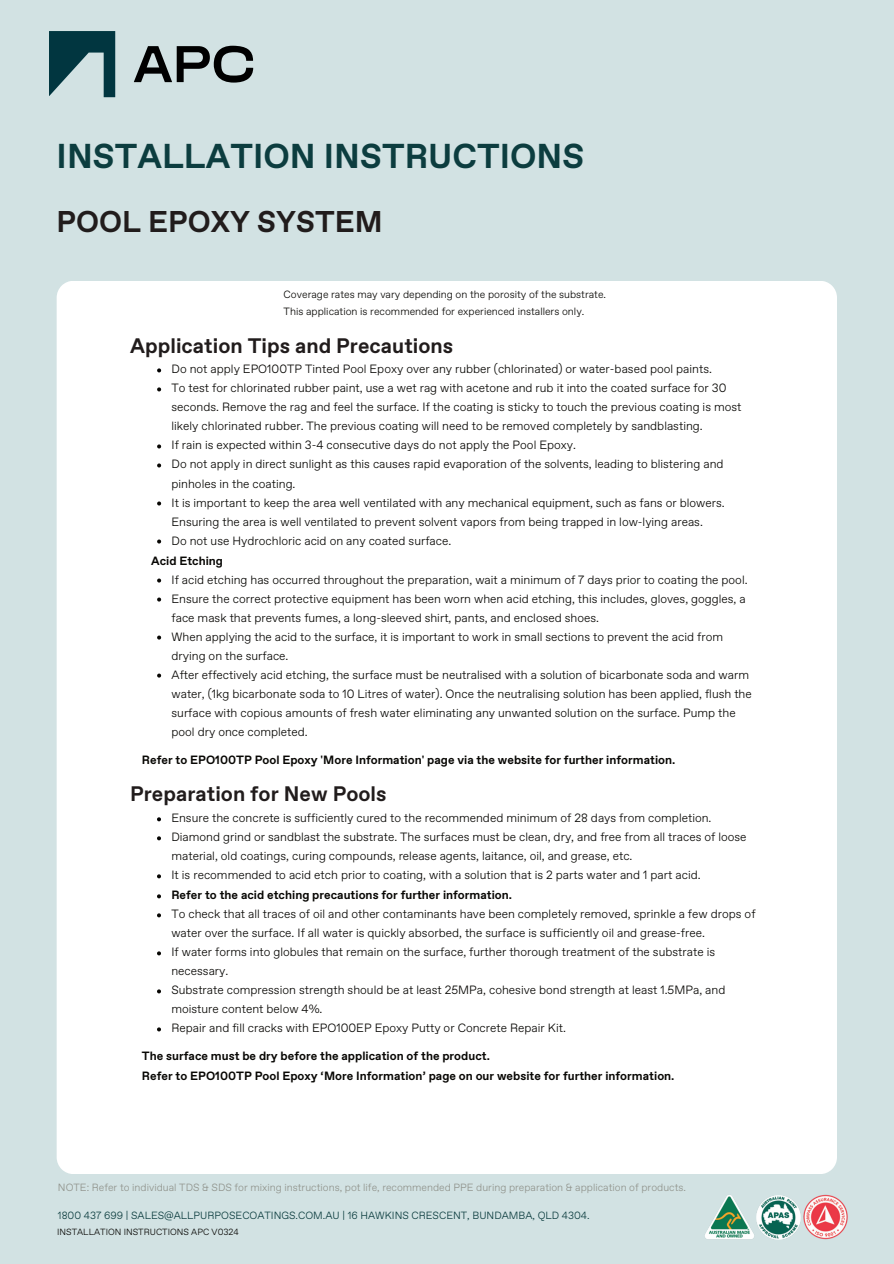
<style>
.page{position:relative;width:894px;height:1264px;background:#fff}
.page>*{position:absolute;margin:0;border:0;box-sizing:border-box;transform-origin:0 0}
.t1{font:700 34.5px "ABC Favorit";color:#0c3d3f}
.t2{font:700 30px "ABC Favorit";color:#211c1c}
.t3{font:700 21px "ABC Favorit";color:#211c1c}
.t4{font:300 12px/19px "ABC Favorit";color:#080704}
.t5{font:700 12px/20px "ABC Favorit";color:#080704}
.t6{font:300 10.5px/16.6px "ABC Favorit";color:#080704}
.t7{font:300 10.5px "ABC Favorit";color:#90938c}
.t8{font:300 10.5px "ABC Favorit";color:#0c3d3f}
.t9{font:300 9px "ABC Favorit";color:#080704}
</style>
<div class="page">
<div style="left:0;top:0;width:893px;height:1263px;background:#d2e2e3"></div>
<div style="left:57px;top:281px;width:779px;height:892px;background:#fff"></div>
<svg style="left:49px;top:31px;width:66px;height:66px"></svg>
<svg style="left:134px;top:46px;width:119px;height:37px"></svg>
<svg style="left:157px;top:368px;width:4px;height:4px"></svg>
<svg style="left:157px;top:387px;width:4px;height:4px"></svg>
<svg style="left:157px;top:444px;width:4px;height:4px"></svg>
<svg style="left:157px;top:463px;width:4px;height:4px"></svg>
<svg style="left:157px;top:501px;width:4px;height:4px"></svg>
<svg style="left:157px;top:539px;width:4px;height:4px"></svg>
<svg style="left:157px;top:578px;width:4px;height:4px"></svg>
<svg style="left:157px;top:597px;width:4px;height:4px"></svg>
<svg style="left:157px;top:635px;width:4px;height:4px"></svg>
<svg style="left:157px;top:673px;width:4px;height:4px"></svg>
<svg style="left:157px;top:817px;width:4px;height:4px"></svg>
<svg style="left:157px;top:836px;width:4px;height:4px"></svg>
<svg style="left:157px;top:874px;width:4px;height:4px"></svg>
<svg style="left:157px;top:894px;width:4px;height:4px"></svg>
<svg style="left:157px;top:913px;width:4px;height:4px"></svg>
<svg style="left:157px;top:951px;width:4px;height:4px"></svg>
<svg style="left:157px;top:989px;width:4px;height:4px"></svg>
<svg style="left:157px;top:1027px;width:4px;height:4px"></svg>
<img style="left:803px;top:1194px;width:45px;height:45px">
<img style="left:763px;top:1195px;width:37px;height:43px">
<img style="left:705px;top:1195px;width:58px;height:44px">
<h1 class="t1" style="left:57px;top:136px;width:529px">INSTALLATION INSTRUCTIONS</h1>
<h2 class="t2" style="left:57px;top:203px;width:327px">POOL EPOXY SYSTEM</h2>
<p class="t6" style="left:283px;top:286px;width:324px">Coverage rates may vary depending on the porosity of the substrate.<br>This application is recommended for experienced installers only.</p>
<h3 class="t3" style="left:130px;top:333px;width:324px">Application Tips and Precautions</h3>
<p class="t4" style="left:171px;top:360px;width:571px">Do not apply EPO100TP Tinted Pool Epoxy over any rubber (chlorinated) or water-based pool paints.<br>To test for chlorinated rubber paint, use a wet rag with acetone and rub it into the coated surface for 30 seconds. Remove the rag and feel the surface. If the coating is sticky to touch the previous coating is most likely chlorinated rubber. The previous coating will need to be removed completely by sandblasting.<br>If rain is expected within 3-4 consecutive days do not apply the Pool Epoxy.<br>Do not apply in direct sunlight as this causes rapid evaporation of the solvents, leading to blistering and pinholes in the coating.<br>It is important to keep the area well ventilated with any mechanical equipment, such as fans or blowers.<br>Ensuring the area is well ventilated to prevent solvent vapors from being trapped in low-lying areas.<br>Do not use Hydrochloric acid on any coated surface.</p>
<p class="t5" style="left:151px;top:550px;width:73px">Acid Etching</p>
<p class="t4" style="left:171px;top:570px;width:581px">If acid etching has occurred throughout the preparation, wait a minimum of 7 days prior to coating the pool.<br>Ensure the correct protective equipment has been worn when acid etching, this includes, gloves, goggles, a face mask that prevents fumes, a long-sleeved shirt, pants, and enclosed shoes.<br>When applying the acid to the surface, it is important to work in small sections to prevent the acid from drying on the surface.<br>After effectively acid etching, the surface must be neutralised with a solution of bicarbonate soda and warm water, (1kg bicarbonate soda to 10 Litres of water). Once the neutralising solution has been applied, flush the surface with copious amounts of fresh water eliminating any unwanted solution on the surface. Pump the pool dry once completed.</p>
<p class="t5" style="left:142px;top:750px;width:535px">Refer to EPO100TP Pool Epoxy 'More Information' page via the website for further information.</p>
<h3 class="t3" style="left:130px;top:781px;width:258px">Preparation for New Pools</h3>
<p class="t4" style="left:171px;top:808px;width:576px">Ensure the concrete is sufficiently cured to the recommended minimum of 28 days from completion.<br>Diamond grind or sandblast the substrate. The surfaces must be clean, dry, and free from all traces of loose material, old coatings, curing compounds, release agents, laitance, oil, and grease, etc.<br>It is recommended to acid etch prior to coating, with a solution that is 2 parts water and 1 part acid.</p>
<p class="t5" style="left:171px;top:885px;width:342px">Refer to the acid etching precautions for further information.</p>
<p class="t4" style="left:171px;top:904px;width:585px">To check that all traces of oil and other contaminants have been completely removed, sprinkle a few drops of water over the surface. If all water is quickly absorbed, the surface is sufficiently oil and grease-free.<br>If water forms into globules that remain on the surface, further thorough treatment of the substrate is necessary.<br>Substrate compression strength should be at least 25MPa, cohesive bond strength at least 1.5MPa, and moisture content below 4%.<br>Repair and fill cracks with EPO100EP Epoxy Putty or Concrete Repair Kit.</p>
<p class="t5" style="left:142px;top:1045px;width:534px">The surface must be dry before the application of the product.<br>Refer to EPO100TP Pool Epoxy ‘More Information’ page on our website for further information.</p>
<p class="t7" style="left:58px;top:1181px;width:629px">NOTE: Refer to individual TDS &amp; SDS for mixing instructions, pot life, recommended PPE during preparation &amp; application of products.</p>
<p class="t8" style="left:58px;top:1209px;width:533px">1800 437 699 | SALES@ALLPURPOSECOATINGS.COM.AU | 16 HAWKINS CRESCENT, BUNDAMBA, QLD 4304.</p>
<p class="t9" style="left:57px;top:1226px;width:183px">INSTALLATION INSTRUCTIONS APC V0324</p>
</div>
